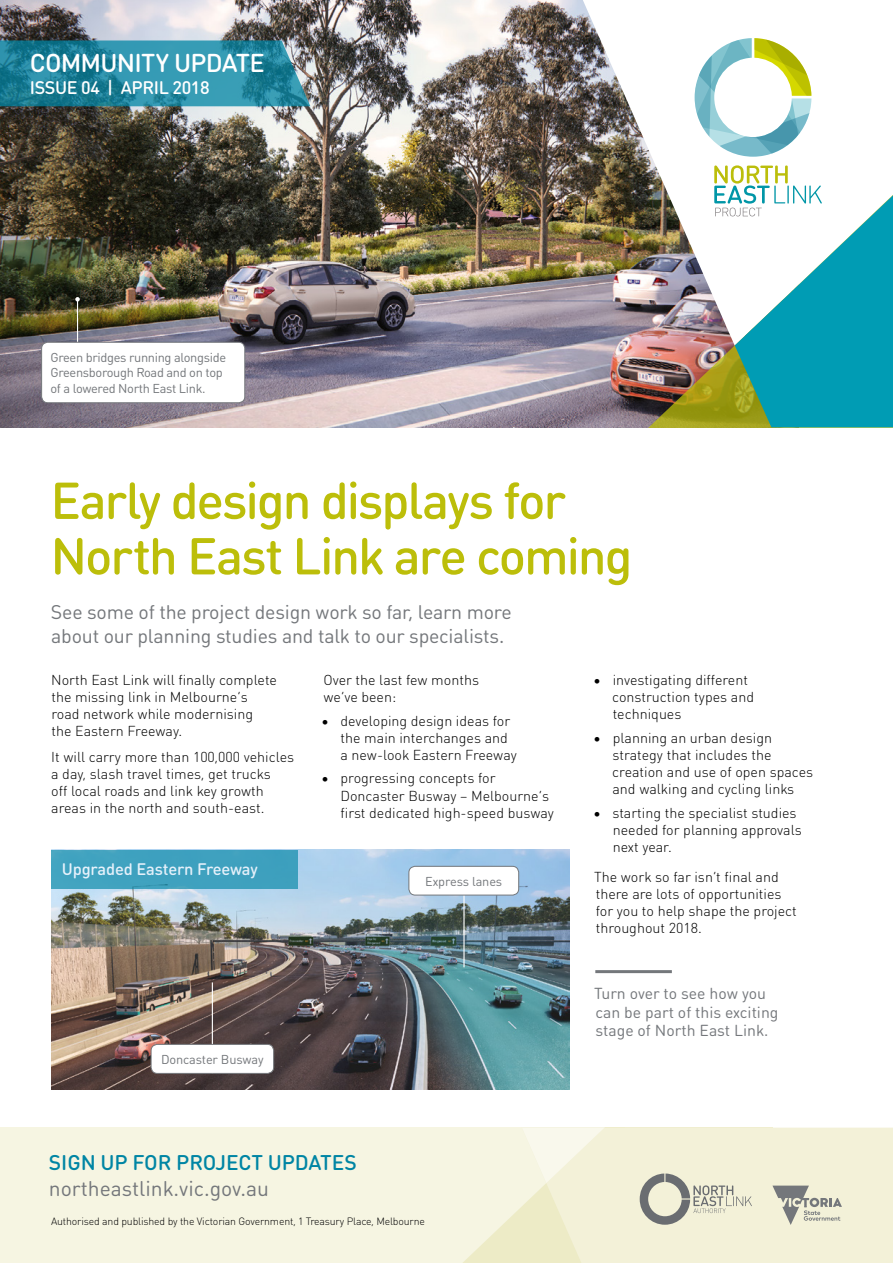
<style>
.page{position:relative;width:893px;height:1263px;background:#fff}
.page>*{position:absolute;margin:0;border:0;box-sizing:border-box;transform-origin:0 0}
.t1{font:500 51px/55.5px "DIN Round OT";letter-spacing:-.04em;color:#bcbe0a}
.t2{font:500 25.5px "DIN Round OT";letter-spacing:-.03em;color:#fff}
.t3{font:21px "DIN Round OT";color:#74777b}
.t4{font:500 21px "DIN Round OT";letter-spacing:-.005em;color:#0085a4}
.t5{font:19.5px/23.4px "DIN Round OT";letter-spacing:-.01em;color:#74777b}
.t6{font:500 18px "DIN Round OT";letter-spacing:-.02em;color:#fff}
.t7{font:500 16.5px "DIN Round OT";letter-spacing:-.01em;color:#fff}
.t8{font:15.75px/18.9px "DIN Round OT";color:#74777b}
.t9{font:300 14.25px/17.1px "DIN Round OT";color:#000}
.t10{font:12.75px/15.3px "DIN Round OT";letter-spacing:-.025em;color:#74777b}
.t11{font:300 10.5px "DIN Round OT";letter-spacing:-.015em;color:#000}
</style>
<div class="page">
<img style="left:0;top:0;width:577px;height:427px">
<svg style="left:0;top:40px;width:310px;height:66px;background:#2b8aa1"></svg>
<img style="left:577px;top:0;width:235px;height:192px">
<img style="left:534px;top:192px;width:180px;height:235px">
<div style="left:0;top:1127px;width:625px;height:136px;background:#f6f5e2"></div>
<svg style="left:463px;top:1207px;width:59px;height:56px;fill:#edebc7"></svg>
<svg style="left:522px;top:1127px;width:371px;height:136px;fill:#f3f1d8"></svg>
<svg style="left:522px;top:1127px;width:82px;height:56px"></svg>
<svg style="left:772px;top:1185px;width:70px;height:40px;background:#c9c8b9"></svg>
<svg style="left:640px;top:1173px;width:112px;height:52px;background:#d0cfbd"></svg>
<svg style="left:714px;top:165px;width:179px;height:262px"></svg>
<svg style="left:695px;top:38px;width:116px;height:119px"></svg>
<hr style="left:595px;top:970px;width:77px;height:3px;background:#74777b">
<svg style="left:75px;top:297px;width:5px;height:5px"></svg>
<hr style="left:77px;top:299px;width:1px;height:62px;background:#fff">
<div style="left:42px;top:342px;width:203px;height:61px;background:#fff;border-radius:6px"></div>
<div style="left:41px;top:342px;width:204px;height:61px;border:1px solid #74777b;border-radius:6px"></div>
<img style="left:51px;top:850px;width:519px;height:239px">
<div style="left:51px;top:850px;width:247px;height:38px;background:#3fa1bf"></div>
<hr style="left:463px;top:879px;width:2px;height:88px;background:#fff">
<div style="left:409px;top:866px;width:110px;height:29px;background:#fff;border-radius:6px"></div>
<div style="left:408px;top:866px;width:111px;height:29px;border:1px solid #74777b;border-radius:6px"></div>
<hr style="left:212px;top:982px;width:1px;height:92px;background:#fff">
<div style="left:151px;top:1044px;width:123px;height:29px;background:#fff;border-radius:6px"></div>
<div style="left:151px;top:1044px;width:123px;height:30px;border:1px solid #74777b;border-radius:6px"></div>
<h2 class="t2" style="left:30px;top:47px;width:236px">COMMUNITY UPDATE</h2>
<p class="t6" style="left:30px;top:76px;width:181px">ISSUE 04 | APRIL 2018</p>
<p class="t10" style="left:50px;top:350px;width:177px">Green bridges running alongside<br>Greensborough Road and on top of a lowered North East Link.</p>
<h1 class="t1" style="left:50px;top:472px;width:584px">Early design displays for<br>North East Link are coming</h1>
<h3 class="t5" style="left:51px;top:600px;width:462px">See some of the project design work so far, learn more about our planning studies and talk to our specialists.</h3>
<p class="t9" style="left:51px;top:671px;width:227px">North East Link will finally complete the missing link in Melbourne’s road network while modernising<br>the Eastern Freeway.</p>
<p class="t9" style="left:51px;top:748px;width:244px">It will carry more than 100,000 vehicles a day, slash travel times, get trucks<br>off local roads and link key growth areas in the north and south-east.</p>
<p class="t9" style="left:323px;top:671px;width:157px">Over the last few months we’ve been:</p>
<p class="t9" style="left:340px;top:712px;width:178px;text-indent:-19px">• developing design ideas for the main interchanges and a new-look Eastern Freeway</p>
<p class="t9" style="left:340px;top:769px;width:215px;text-indent:-19px">• progressing concepts for<br>Doncaster Busway – Melbourne’s first dedicated high-speed busway</p>
<p class="t9" style="left:612px;top:671px;width:143px;text-indent:-19px">• investigating different construction types and techniques</p>
<p class="t9" style="left:612px;top:729px;width:202px;text-indent:-19px">• planning an urban design strategy that includes the creation and use of open spaces and walking and cycling links</p>
<p class="t9" style="left:613px;top:804px;width:191px;text-indent:-19px">• starting the specialist studies needed for planning approvals next year.</p>
<p class="t9" style="left:594px;top:868px;width:186px">The work so far isn’t final and</p>
<p class="t9" style="left:596px;top:885px;width:203px">there are lots of opportunities for you to help shape the project</p>
<p class="t9" style="left:596px;top:919px;width:108px">throughout 2018.</p>
<p class="t7" style="left:62px;top:859px;width:197px">Upgraded Eastern Freeway</p>
<p class="t10" style="left:425px;top:873px;width:78px">Express lanes</p>
<p class="t10" style="left:161px;top:1051px;width:104px">Doncaster Busway</p>
<h3 class="t4" style="left:49px;top:1149px;width:309px">SIGN UP FOR PROJECT UPDATES</h3>
<h3 class="t3" style="left:49px;top:1175px;width:222px">northeastlink.vic.gov.au</h3>
<p class="t11" style="left:51px;top:1214px;width:375px">Authorised and published by the Victorian Government, 1 Treasury Place, Melbourne</p>
<p class="t8" style="left:594px;top:983px;width:186px">Turn over to see how you can be part of this exciting stage of North East Link.</p>
</div>
